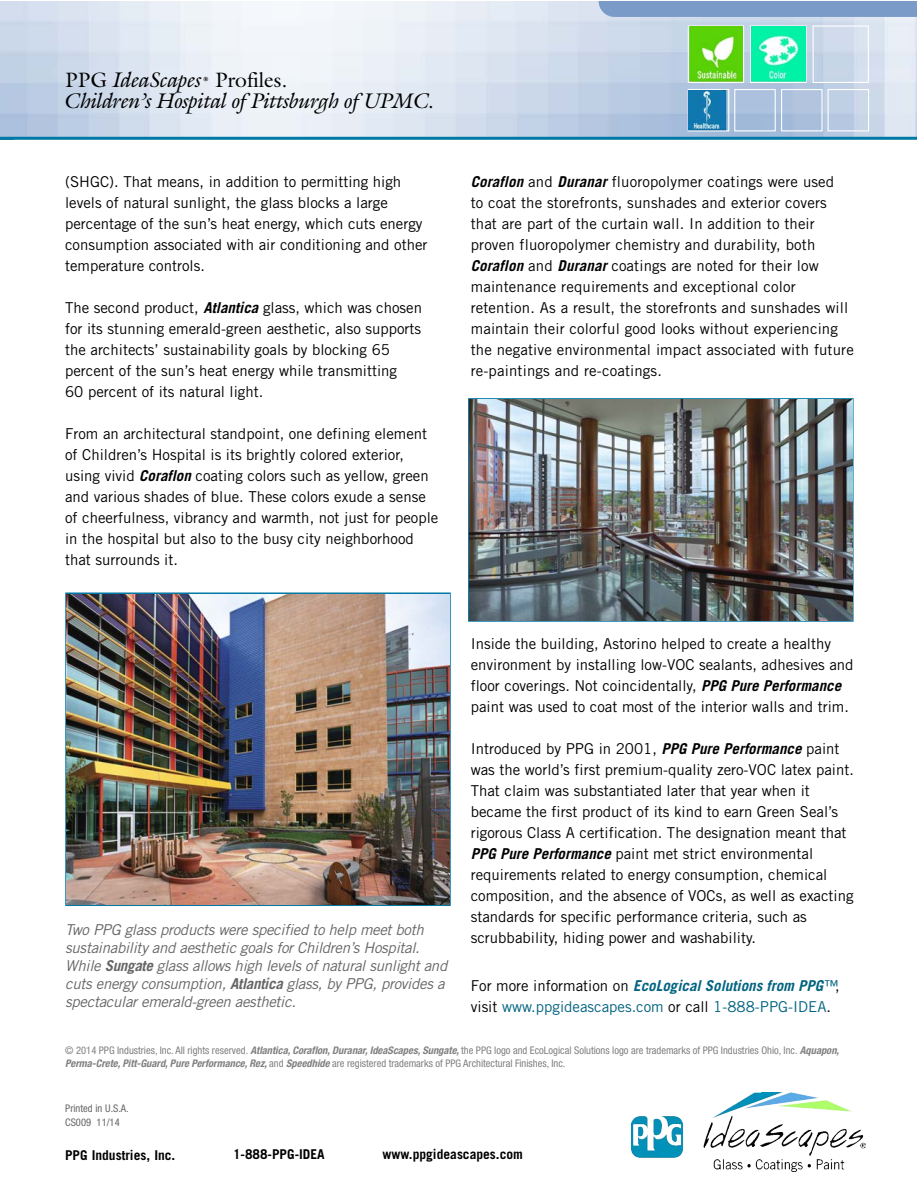
<style>
.page{position:relative;width:918px;height:1188px;background:#fff}
.page>*{position:absolute;margin:0;border:0;box-sizing:border-box;transform-origin:0 0}
.t1{font:italic 21px "Galliard IT Cby BT";color:#000}
.t2{font:21px "Galliard";color:#000}
.t3{font:15px/21px "Trade Gothic LT Std";color:#000}
.t4{font:italic 15px/18px "Trade Gothic LT Std";letter-spacing:-.02em;color:#666}
.t5{font:15px/21px "Trade Gothic LT Std";color:#026380}
.t6{font:700 13.5px "Trade Gothic LT Std";color:#000}
.t7{font:condensed 10.5px/13.5px "Helvetica Neue LT Std";color:#808080}
.t8{font:condensed 10.5px/13.5px "Helvetica Neue LT Std";color:#666}
.t9{font:900 6px "Galliard IT Cby BT";color:#000}
.s1{font-family:"Galliard";font-style:normal}
.s2{font-weight:700;font-style:italic}
.s3{color:#000}
.s4{font-weight:700}
</style>
<div class="page">
<div style="left:0;top:1px;width:14px;height:17px;background:#d4ddee"></div>
<img style="left:0;top:2px;width:917px;height:135px">
<hr style="left:0;top:137px;width:917px;height:3px;background:#0079a6">
<img style="left:67px;top:594px;width:382px;height:311px">
<div style="left:468px;top:398px;width:386px;height:224px;border:2px solid #0079a6"></div>
<img style="left:470px;top:400px;width:382px;height:220px">
<div style="left:750px;top:25px;width:57px;height:58px;border:1px solid #fff"></div>
<img style="left:751px;top:27px;width:54px;height:55px">
<div style="left:688px;top:25px;width:56px;height:58px;border:1px solid #fff"></div>
<img style="left:689px;top:27px;width:54px;height:55px">
<div style="left:813px;top:25px;width:56px;height:58px;border:1px solid #fff"></div>
<div style="left:688px;top:89px;width:41px;height:42px;border:1px solid #fff"></div>
<img style="left:689px;top:90px;width:39px;height:40px">
<div style="left:734px;top:89px;width:42px;height:42px;border:1px solid #fff"></div>
<div style="left:781px;top:89px;width:42px;height:42px;border:1px solid #fff"></div>
<div style="left:828px;top:89px;width:41px;height:42px;border:1px solid #fff"></div>
<div style="left:599px;top:1px;width:318px;height:16px;background:#7a9bc8"></div>
<svg style="left:631px;top:1092px;width:234px;height:79px"></svg>
<h1 class="t1" style="left:65px;top:72px;width:138px"><span class="s1">PPG</span> IdeaScapes</h1>
<p class="t9" style="left:204px;top:77px;width:6px">®</p>
<h1 class="t2" style="left:215px;top:72px;width:74px">Profiles.</h1>
<h1 class="t1" style="left:65px;top:93px;width:371px">Children’s Hospital of Pittsburgh of UPMC.</h1>
<p class="t3" style="left:65px;top:173px;width:364px">(SHGC). That means, in addition to permitting high levels of natural sunlight, the glass blocks a large percentage of the sun’s heat energy, which cuts energy consumption associated with air conditioning and other temperature controls.</p>
<p class="t3" style="left:65px;top:299px;width:359px">The second product, <span class="s2">Atlantica</span> glass, which was chosen for its stunning emerald-green aesthetic, also supports the architects’ sustainability goals by blocking 65 percent of the sun’s heat energy while transmitting<br>60 percent of its natural light.</p>
<p class="t3" style="left:65px;top:425px;width:375px">From an architectural standpoint, one defining element of Children’s Hospital is its brightly colored exterior, using vivid <span class="s2">Coraflon</span> coating colors such as yellow, green and various shades of blue. These colors exude a sense of cheerfulness, vibrancy and warmth, not just for people in the hospital but also to the busy city neighborhood that surrounds it.</p>
<p class="t3" style="left:471px;top:173px;width:385px"><span class="s2">Coraflon</span> and <span class="s2">Duranar</span> fluoropolymer coatings were used<br>to coat the storefronts, sunshades and exterior covers that are part of the curtain wall. In addition to their proven fluoropolymer chemistry and durability, both <span class="s2">Coraflon</span> and <span class="s2">Duranar</span> coatings are noted for their low maintenance requirements and exceptional color retention. As a result, the storefronts and sunshades will maintain their colorful good looks without experiencing the negative environmental impact associated with future re-paintings and re-coatings.</p>
<p class="t3" style="left:471px;top:635px;width:384px">Inside the building, Astorino helped to create a healthy environment by installing low-VOC sealants, adhesives and floor coverings. Not coincidentally, <span class="s2">PPG Pure Performance </span>paint was used to coat most of the interior walls and trim.</p>
<p class="t3" style="left:471px;top:740px;width:385px">Introduced by PPG in 2001, <span class="s2">PPG Pure Performance</span> paint was the world’s first premium-quality zero-VOC latex paint.<br>That claim was substantiated later that year when it became the first product of its kind to earn Green Seal’s rigorous Class A certification. The designation meant that <span class="s2">PPG Pure Performance</span> paint met strict environmental requirements related to energy consumption, chemical composition, and the absence of VOCs, as well as exacting standards for specific performance criteria, such as scrubbability, hiding power and washability.</p>
<p class="t5" style="left:471px;top:977px;width:370px"><span class="s3">For more information on</span> <span class="s2">EcoLogical Solutions from PPG</span>™<span class="s3">, visit</span> www.ppgideascapes.com <span class="s3">or call</span> 1-888-PPG-IDEA<span class="s3">.</span></p>
<p class="t7" style="left:65px;top:1045px;width:775px">© 2014 PPG Industries, Inc. All rights reserved. <span class="s2">Atlantica, Coraflon, Duranar, Id eaScapes, Sungate,</span> the PPG logo and EcoLogical Solutions logo are trademarks of PPG Industries Ohio, Inc. <span class="s2">Aquapon,<br>Perma-Crete, Pitt-Guard, Pure Performance, Rez,</span> and <span class="s2">Speedhide</span> are registered trademarks of PPG Architectural Finishes, Inc.</p>
<p class="t4" style="left:65px;top:923px;width:384px">Two PPG glass products were specified to help meet both sustainability and aesthetic goals for Children’s Hospital.<br>While <span class="s4">Sungate</span> glass allows high levels of natural sunlight and cuts energy consumption, <span class="s4">Atlantica</span> glass, by PPG, provides a spectacular emerald-green aesthetic.</p>
<p class="t8" style="left:65px;top:1103px;width:65px">Printed in U.S.A.<br>CS009 11/14</p>
<p class="t6" style="left:65px;top:1150px;width:112px">PPG Industries, Inc.</p>
<p class="t6" style="left:233px;top:1150px;width:93px">1-888-PPG-IDEA</p>
<p class="t6" style="left:382px;top:1150px;width:142px">www.ppgideascapes.com</p>
</div>
